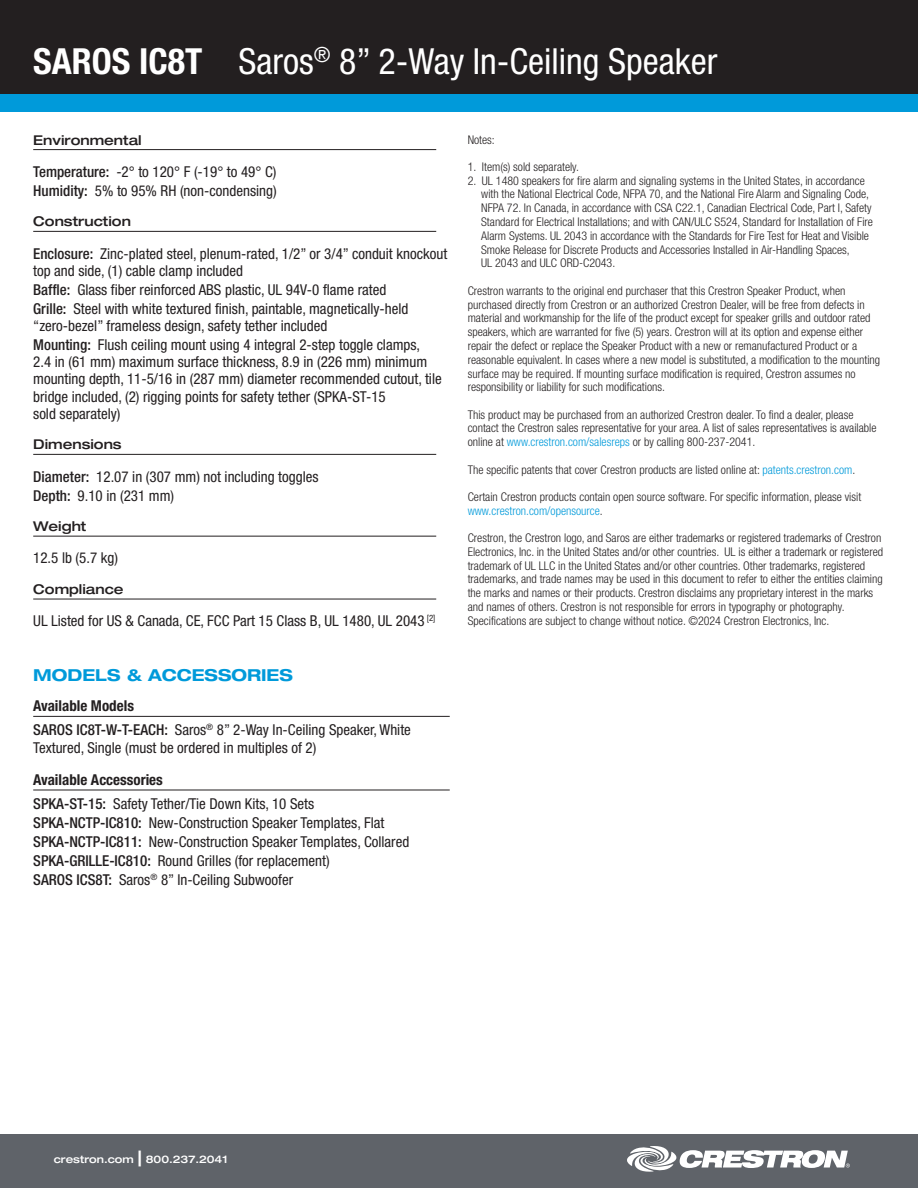
<style>
.page{position:relative;width:918px;height:1188px;background:#fff}
.page>*{position:absolute;margin:0;border:0;box-sizing:border-box;transform-origin:0 0}
.t1{font:condensed 36px "Helvetica Neue LT Std";color:#fff}
.SPECIFICATIONS_title{font:700 expanded 16.5px "Helvetica Neue LT Std";color:#009ada}
.spec_description{font:condensed 15px/17.2px "Helvetica Neue LT Std";color:#231f20}
.available_models_header{font:700 condensed 15px "Helvetica Neue LT Std";color:#231f20}
.spec_header{font:500 expanded 13.5px "Helvetica Neue LT Std";color:#231f20}
.endnote{font:300 condensed 12px/13.8px "Helvetica Neue LT Std";color:#231f20}
.t2{font:500 expanded 10.5px "Helvetica Neue LT Std";color:#fff}
.s1{font-weight:700}
.s2{font-weight:500}
.s3{color:#009ada}
.s4{font-size:21px}
</style>
<div class="page">
<div style="left:0;top:0;width:918px;height:94px;background:#231f20"></div>
<div style="left:0;top:94px;width:918px;height:18px;background:#009ada"></div>
<div style="left:0;top:1134px;width:918px;height:54px;background:#5f6369"></div>
<svg style="left:627px;top:1146px;width:223px;height:26px"></svg>
<hr style="left:33px;top:149px;width:403px;height:1px;background:#231f20">
<hr style="left:33px;top:231px;width:403px;height:1px;background:#231f20">
<hr style="left:33px;top:454px;width:403px;height:1px;background:#231f20">
<hr style="left:33px;top:536px;width:403px;height:1px;background:#231f20">
<hr style="left:33px;top:599px;width:403px;height:1px;background:#231f20">
<hr style="left:33px;top:716px;width:417px;height:1px;background:#231f20">
<hr style="left:33px;top:790px;width:417px;height:1px;background:#231f20">
<h1 class="t1" style="left:33px;top:41px;width:686px"><span class="s1">SAROS IC8T</span> Saros<sup>®</sup> 8” 2-Way In-Ceiling Speaker</h1>
<p class="spec_header" style="left:33px;top:131px;width:110px">Environmental</p>
<p class="spec_description" style="left:33px;top:163px;width:245px"><span class="s2">Temperature:</span> -2° to 120° F (-19° to 49° C)</p>
<p class="spec_description" style="left:33px;top:182px;width:245px"><span class="s2">Humidity:</span> 5% to 95% RH (non-condensing)</p>
<p class="spec_header" style="left:33px;top:213px;width:99px">Construction</p>
<p class="spec_description" style="left:33px;top:245px;width:416px"><span class="s2">Enclosure:</span> Zinc-plated steel, plenum-rated, 1/2” or 3/4” conduit knockout top and side, (1) cable clamp included</p>
<p class="spec_description" style="left:33px;top:281px;width:355px"><span class="s2">Baffle:</span> Glass fiber reinforced ABS plastic, UL 94V-0 flame rated</p>
<p class="spec_description" style="left:33px;top:300px;width:377px"><span class="s2">Grille:</span> Steel with white textured finish, paintable, magnetically-held “zero-bezel” frameless design, safety tether included</p>
<p class="spec_description" style="left:33px;top:336px;width:410px"><span class="s2">Mounting:</span> Flush ceiling mount using 4 integral 2-step toggle clamps, 2.4 in (61 mm) maximum surface thickness, 8.9 in (226 mm) minimum mounting depth, 11-5/16 in (287 mm) diameter recommended cutout, tile bridge included, (2) rigging points for safety tether (SPKA-ST-15<br>sold separately)</p>
<p class="spec_header" style="left:33px;top:436px;width:90px">Dimensions</p>
<p class="spec_description" style="left:33px;top:468px;width:287px"><span class="s2">Diameter:</span> 12.07 in (307 mm) not including toggles</p>
<p class="spec_description" style="left:33px;top:487px;width:142px"><span class="s2">Depth:</span> 9.10 in (231 mm)</p>
<p class="spec_header" style="left:33px;top:518px;width:55px">Weight</p>
<p class="spec_description" style="left:33px;top:549px;width:86px">12.5 lb (5.7 kg)</p>
<p class="spec_header" style="left:33px;top:581px;width:92px">Compliance</p>
<p class="spec_description" style="left:33px;top:612px;width:404px">UL Listed for US &amp; Canada, CE, FCC Part 15 Class B, UL 1480, UL 2043 <sup>[2]</sup></p>
<p class="SPECIFICATIONS_title" style="left:33px;top:664px;width:261px">MODELS &amp; ACCESSORIES</p>
<p class="available_models_header" style="left:33px;top:697px;width:102px">Available Models</p>
<p class="spec_description" style="left:33px;top:721px;width:379px"><span class="s2">SAROS IC8T-W-T-EACH:</span> Saros<sup>®</sup> 8” 2-Way In-Ceiling Speaker, White<br>Textured, Single (must be ordered in multiples of 2)</p>
<p class="available_models_header" style="left:33px;top:771px;width:131px">Available Accessories</p>
<p class="spec_description" style="left:33px;top:795px;width:283px"><span class="s2">SPKA-ST-15:</span> Safety Tether/Tie Down Kits, 10 Sets</p>
<p class="spec_description" style="left:33px;top:814px;width:353px"><span class="s2">SPKA-NCTP-IC810:</span> New-Construction Speaker Templates, Flat</p>
<p class="spec_description" style="left:33px;top:833px;width:378px"><span class="s2">SPKA-NCTP-IC811:</span> New-Construction Speaker Templates, Collared</p>
<p class="spec_description" style="left:33px;top:852px;width:298px"><span class="s2">SPKA-GRILLE-IC810:</span> Round Grilles (for replacement)</p>
<p class="spec_description" style="left:33px;top:870px;width:261px"><span class="s2">SAROS ICS8T:</span> Saros<sup>®</sup> 8” In-Ceiling Subwoofer</p>
<p class="endnote" style="left:468px;top:132px;width:29px">Notes:</p>
<p class="endnote" style="left:468px;top:160px;width:113px">1. Item(s) sold separately.</p>
<p class="endnote" style="left:481px;top:173px;width:393px;text-indent:-14px">2. UL 1480 speakers for fire alarm and signaling systems in the United States, in accordance with the National Electrical Code, NFPA 70, and the National Fire Alarm and Signaling Code, NFPA 72. In Canada, in accordance with CSA C22.1, Canadian Electrical Code, Part I, Safety Standard for Electrical Installations; and with CAN/ULC S524, Standard for Installation of Fire Alarm Systems. UL 2043 in accordance with the Standards for Fire Test for Heat and Visible Smoke Release for Discrete Products and Accessories Installed in Air-Handling Spaces,<br>UL 2043 and ULC ORD-C2043.</p>
<p class="endnote" style="left:468px;top:284px;width:414px">Crestron warrants to the original end purchaser that this Crestron Speaker Product, when purchased directly from Crestron or an authorized Crestron Dealer, will be free from defects in material and workmanship for the life of the product except for speaker grills and outdoor rated speakers, which are warranted for five (5) years. Crestron will at its option and expense either repair the defect or replace the Speaker Product with a new or remanufactured Product or a reasonable equivalent. In cases where a new model is substituted, a modification to the mounting surface may be required. If mounting surface modification is required, Crestron assumes no responsibility or liability for such modifications.</p>
<p class="endnote" style="left:468px;top:407px;width:410px">This product may be purchased from an authorized Crestron dealer. To find a dealer, please contact the Crestron sales representative for your area. A list of sales representatives is available online at <span class="s3">www.crestron.com/salesreps</span> or by calling 800-237-2041.</p>
<p class="endnote" style="left:468px;top:462px;width:389px">The specific patents that cover Crestron products are listed online at: <span class="s3">patents.crestron.com</span>.</p>
<p class="endnote" style="left:468px;top:490px;width:395px">Certain Crestron products contain open source software. For specific information, please visit <span class="s3">www.crestron.com/opensource</span>.</p>
<p class="endnote" style="left:468px;top:531px;width:417px">Crestron, the Crestron logo, and Saros are either trademarks or registered trademarks of Crestron Electronics, Inc. in the United States and/or other countries. UL is either a trademark or registered trademark of UL LLC in the United States and/or other countries. Other trademarks, registered trademarks, and trade names may be used in this document to refer to either the entities claiming the marks and names or their products. Crestron disclaims any proprietary interest in the marks and names of others. Crestron is not responsible for errors in typography or photography.<br>Specifications are subject to change without notice. ©2024 Crestron Electronics, Inc.</p>
<p class="t2" style="left:54px;top:1153px;width:175px">crestron.com <span class="s4">|</span> 800.237.2041</p>
</div>
